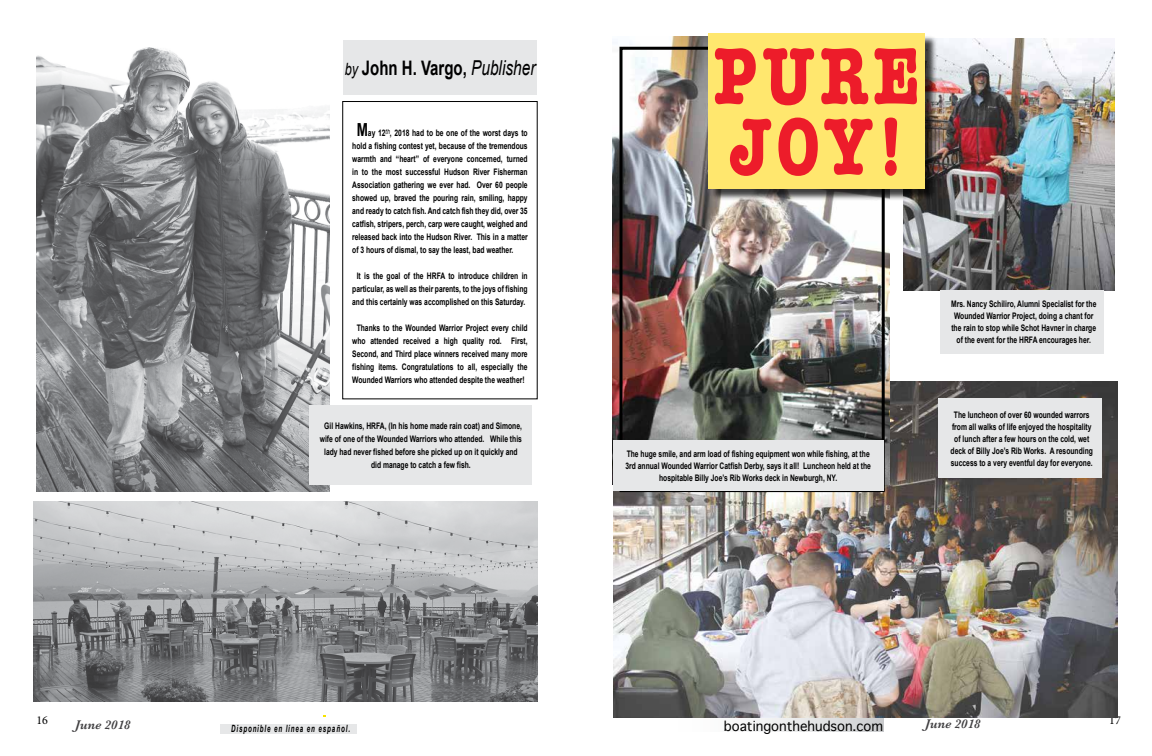
<style>
.page{position:relative;width:1152px;height:756px;background:#fff}
.page>*{position:absolute;margin:0;border:0;box-sizing:border-box;transform-origin:0 0}
.t1{font:700 83px/70.5px "American Typewriter";letter-spacing:.09em;color:#ed1c2a;scale:.75 1}
.t2{font:700 20px "Arial";color:#000;scale:.75 1}
.t3{font:13px "Geneva";color:#000}
.t4{font:italic 600 13px "Baskerville";color:#414042}
.t5{font:12px "Minion Pro";color:#000}
.t6{font:italic 700 10px "Arial Narrow";letter-spacing:.12em;color:#000;scale:.75 1}
.t7{font:700 9px/13px "Arial";color:#000;text-align:center;scale:.75 1}
.s1{font-weight:400;font-style:italic;font-size:16.9px}
.s2{font-weight:400;font-style:italic;font-size:20.6px}
.s3{font-size:18px}
</style>
<div class="page">
<svg style="left:653px;top:717px;width:230px;height:15px"></svg>
<div style="left:220px;top:724px;width:137px;height:9px;background:#e6e7e8"></div>
<img style="left:36px;top:47px;width:294px;height:445px">
<div style="left:342px;top:101px;width:196px;height:298px;border:1px solid #000"></div>
<img style="left:903px;top:39px;width:212px;height:252px">
<img style="left:613px;top:381px;width:504px;height:336px">
<div style="left:343px;top:40px;width:194px;height:55px;background:#e6e7e8"></div>
<img style="left:612px;top:36px;width:277px;height:449px">
<div style="left:938px;top:399px;width:163px;height:79px;background:#e6e7e8"></div>
<div style="left:310px;top:405px;width:222px;height:80px;background:#e6e7e8"></div>
<img style="left:33px;top:502px;width:504px;height:200px">
<div style="left:620px;top:47px;width:265px;height:445px;border:3px solid #000"></div>
<div style="left:710px;top:35px;width:228px;height:166px;background:#000;opacity:.75"></div>
<div style="left:708px;top:33px;width:217px;height:156px;background:#ffe76e"></div>
<div style="left:613px;top:440px;width:270px;height:51px;background:#e6e7e8"></div>
<div style="left:940px;top:290px;width:163px;height:64px;background:#e6e7e8"></div>
<h2 class="t2" style="left:345px;top:55px;width:256px"><span class="s1">by</span> John H. Vargo, <span class="s2">Publisher</span></h2>
<p class="t7" style="left:352px;top:127px;width:235px;text-align:justify;text-indent:5px"><span class="s3">M</span>ay 12<sup>th</sup>, 2018 had to be one of the worst days to hold a fishing contest yet, because of the tremendous warmth and “heart” of everyone concerned, turned in to the most successful Hudson River Fisherman Association gathering we ever had. Over 60 people showed up, braved the pouring rain, smiling, happy and ready to catch fish. And catch fish they did, over 35 catfish, stripers, perch, carp were caught, weighed and released back into the Hudson River. This in a matter of 3 hours of dismal, to say the least, bad weather.</p>
<p class="t7" style="left:352px;top:270px;width:236px">It is the goal of the HRFA to introduce children in particular, as well as their parents, to the joys of fishing and this certainly was accomplished on this Saturday.</p>
<p class="t7" style="left:352px;top:322px;width:236px">Thanks to the Wounded Warrior Project every child who attended received a high quality rod. First, Second, and Third place winners received many more fishing items. Congratulations to all, especially the Wounded Warriors who attended despite the weather!</p>
<p class="t7" style="left:320px;top:419px;width:271px">Gil Hawkins, HRFA, (In his home made rain coat) and Simone, wife of one of the Wounded Warriors who attended. While this lady had never fished before she picked up on it quickly and did manage to catch a few fish.</p>
<h1 class="t1" style="left:714px;top:37px;width:276px">PURE<br>JOY!</h1>
<p class="t7" style="left:625px;top:448px;width:329px;line-height:12px">The huge smile, and arm load of fishing equipment won while fishing, at the<br>3rd annual Wounded Warrior Catfish Derby, says it all! Luncheon held at the hospitable Billy Joe’s Rib Works deck in Newburgh, NY.</p>
<p class="t7" style="left:951px;top:298px;width:195px;line-height:12px">Mrs. Nancy Schiliro, Alumni Specialist for the Wounded Warrior Project, doing a chant for the rain to stop while Schot Havner in charge of the event for the HRFA encourages her.</p>
<p class="t7" style="left:951px;top:409px;width:191px;line-height:12px">The luncheon of over 60 wounded warrors from all walks of life enjoyed the hospitality of lunch after a few hours on the cold, wet deck of Billy Joe’s Rib Works. A resounding success to a very eventful day for everyone.</p>
<h3 class="t5" style="left:36px;top:712px;width:13px">16</h3>
<h3 class="t5" style="left:1109px;top:712px;width:13px">17</h3>
<p class="t6" style="left:231px;top:721px;width:160px">Disponible en línea en español.</p>
<h3 class="t3" style="left:724px;top:719px;width:161px">boatingonthehudson.com</h3>
<h3 class="t4" style="left:75px;top:716px;width:57px">June 2018</h3>
<h3 class="t4" style="left:925px;top:715px;width:57px">June 2018</h3>
</div>
